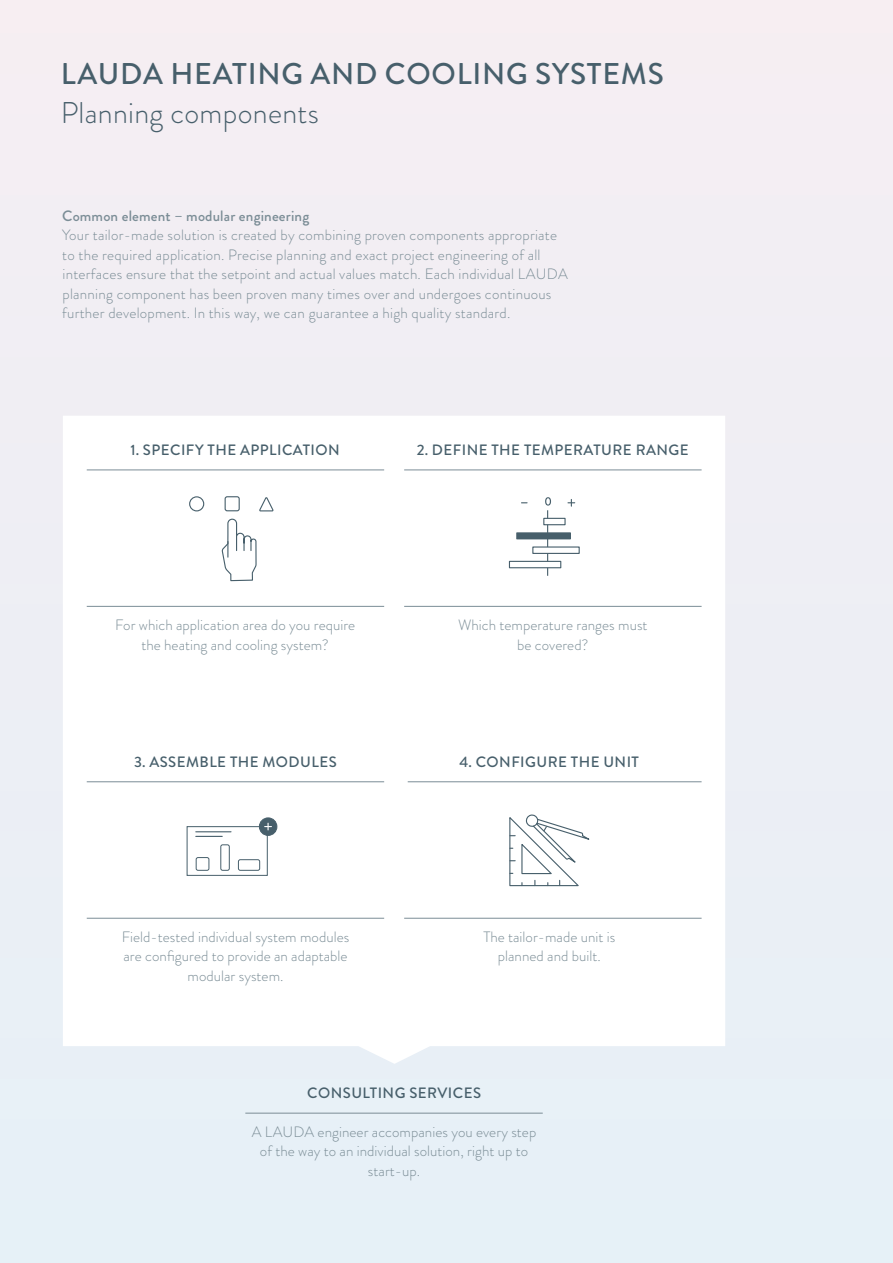
<style>
.page{position:relative;width:893px;height:1263px;background:#fff}
.page>*{position:absolute;margin:0;border:0;box-sizing:border-box;transform-origin:0 0}
.t1{font:500 30px "Brandon Grotesque";letter-spacing:.025em;color:#475f6b}
.t2{font:300 30px "Brandon Grotesque";letter-spacing:.01em;color:#475f6b}
.t3{font:300 15px/19.5px "Brandon Grotesque";letter-spacing:.015em;color:#7b8d96;text-align:center}
.t4{font:500 15px "Brandon Grotesque";letter-spacing:.03em;color:#475f6b}
.t5{font:500 15px "Brandon Grotesque";letter-spacing:.01em;color:#7b8d96}
</style>
<div class="page">
<div style="left:0;top:0;width:892px;height:1263px;background:#f0eef4"></div>
<div style="left:63px;top:416px;width:662px;height:648px;background:#fff"></div>
<hr style="left:245px;top:1113px;width:297px;height:1px;background:#7b8d96">
<hr style="left:87px;top:470px;width:297px;height:1px;background:#7b8d96">
<hr style="left:87px;top:606px;width:297px;height:1px;background:#7b8d96">
<hr style="left:87px;top:782px;width:297px;height:1px;background:#7b8d96">
<hr style="left:404px;top:470px;width:297px;height:1px;background:#7b8d96">
<hr style="left:404px;top:606px;width:297px;height:1px;background:#7b8d96">
<hr style="left:407px;top:782px;width:294px;height:1px;background:#7b8d96">
<svg style="left:508px;top:497px;width:72px;height:79px;background:#e5e8ea"></svg>
<svg style="left:221px;top:518px;width:36px;height:64px;background:#e9ecee"></svg>
<div style="left:224px;top:496px;width:16px;height:15px;border:1px solid #475f6b;border-radius:2px"></div>
<svg style="left:259px;top:496px;width:15px;height:16px"></svg>
<div style="left:189px;top:496px;width:15px;height:15px;border:1px solid #475f6b;border-radius:50%"></div>
<div style="left:187px;top:826px;width:81px;height:50px;border:1px solid #475f6b"></div>
<div style="left:259px;top:818px;width:18px;height:17px;background:#475f6b;border-radius:50%"></div>
<div style="left:259px;top:817px;width:18px;height:19px;border:1px solid #475f6b;border-radius:50%"></div>
<svg style="left:265px;top:823px;width:6px;height:7px"></svg>
<div style="left:196px;top:857px;width:13px;height:14px;border:1px solid #475f6b;border-radius:2px"></div>
<div style="left:238px;top:859px;width:22px;height:12px;border:1px solid #475f6b;border-radius:2px"></div>
<div style="left:220px;top:844px;width:10px;height:27px;border:1px solid #475f6b;border-radius:2px"></div>
<hr style="left:196px;top:831px;width:35px;height:1px;background:#475f6b">
<svg style="left:196px;top:836px;width:26px;height:1px"></svg>
<svg style="left:508px;top:813px;width:90px;height:74px;background:#ebeeef"></svg>
<hr style="left:87px;top:918px;width:297px;height:1px;background:#7b8d96">
<hr style="left:404px;top:918px;width:297px;height:1px;background:#7b8d96">
<h1 class="t1" style="left:61px;top:63px;width:604px">LAUDA HEATING AND COOLING SYSTEMS</h1>
<h1 class="t2" style="left:61px;top:102px;width:259px">Planning components</h1>
<p class="t5" style="left:62px;top:210px;width:248px">Common element – modular engineering</p>
<p class="t3" style="left:62px;top:227px;width:507px;text-align:left">Your tailor-made solution is created by combining proven components appropriate to the required application. Precise planning and exact project engineering of all interfaces ensure that the setpoint and actual values match. Each individual LAUDA planning component has been proven many times over and undergoes continuous further development. In this way, we can guarantee a high quality standard.</p>
<p class="t4" style="left:130px;top:444px;width:211px">1. SPECIFY THE APPLICATION</p>
<p class="t4" style="left:417px;top:444px;width:273px">2. DEFINE THE TEMPERATURE RANGE</p>
<p class="t3" style="left:115px;top:617px;width:242px">For which application area do you require the heating and cooling system?</p>
<p class="t4" style="left:134px;top:756px;width:204px">3. ASSEMBLE THE MODULES</p>
<p class="t3" style="left:458px;top:617px;width:191px">Which temperature ranges must be covered?</p>
<p class="t4" style="left:459px;top:756px;width:181px">4. CONFIGURE THE UNIT</p>
<p class="t3" style="left:122px;top:929px;width:229px">Field-tested individual system modules are configured to provide an adaptable modular system.</p>
<p class="t3" style="left:483px;top:929px;width:133px">The tailor-made unit is planned and built.</p>
<p class="t4" style="left:307px;top:1087px;width:175px">CONSULTING SERVICES</p>
<p class="t3" style="left:252px;top:1124px;width:286px">A LAUDA engineer accompanies you every step of the way to an individual solution, right up to start-up.</p>
</div>
